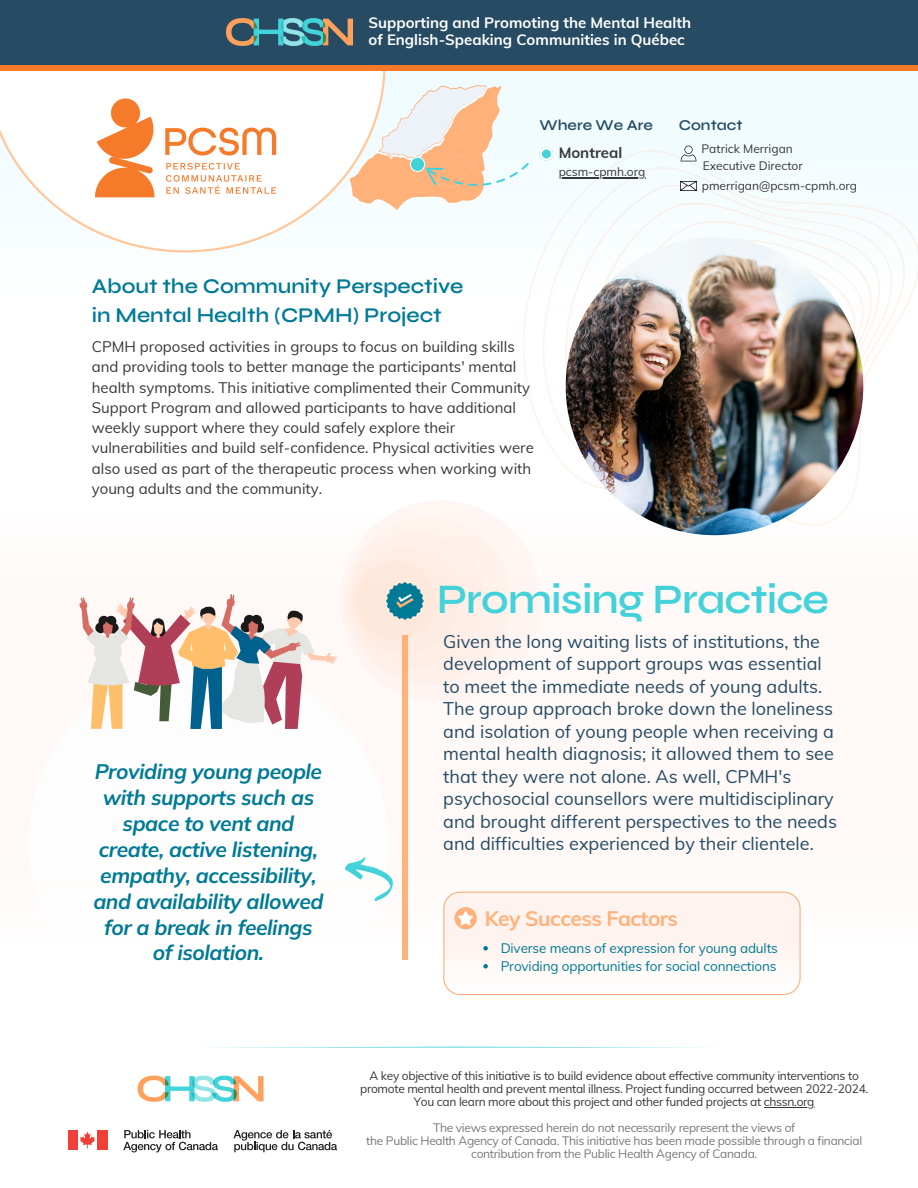
<style>
.page{position:relative;width:918px;height:1188px;background:#fff}
.page>*{position:absolute;margin:0;border:0;box-sizing:border-box;transform-origin:0 0}
.t1{font:600 42px "Syne";letter-spacing:-.02em;color:#43d1da}
.t2{font:italic 700 21px/25.8px "Mulish";letter-spacing:-.02em;color:#007a95;text-align:center}
.t3{font:600 21px/29.2px "Syne";color:#007a95}
.t4{font:700 21px "Mulish";letter-spacing:-.025em;color:#ffb179}
.t5{font:18px/22.5px "Mulish";color:#264b63}
.t6{font:15px/20.2px "Muli";color:#383737}
.t7{font:700 15px/16.8px "Muli";color:#fff}
.t8{font:600 15px "Syne";color:#264b63}
.t9{font:700 15px "Mulish";color:#383737}
.t10{font:13.5px/18px "Mulish";letter-spacing:-.01em;color:#007a95}
.t11{font:12px/13px "Mulish";letter-spacing:-.025em;color:#373737;text-align:center}
.t12{font:12px/13px "Mulish";letter-spacing:-.025em;color:#7a7878;text-align:center}
.t13{font:12px/17.7px "Mulish";color:#383737}
</style>
<div class="page">
<div style="left:0;top:0;width:918px;height:1188px;background:linear-gradient(to right,#fff,#f7fdff)"></div>
<div style="left:0;top:357px;width:918px;height:739px;background:#fffdfd"></div>
<div style="left:402px;top:636px;width:6px;height:324px;background:#ffb179"></div>
<svg style="left:0;top:71px;width:386px;height:182px"></svg>
<img style="left:89px;top:94px;width:192px;height:108px;border-radius:9px">
<svg style="left:494px;top:140px;width:424px;height:394px"></svg>
<svg style="left:537px;top:158px;width:379px;height:335px"></svg>
<svg style="left:560px;top:176px;width:343px;height:288px"></svg>
<svg style="left:585px;top:195px;width:297px;height:253px;fill:#f6fdff"></svg>
<svg style="left:612px;top:214px;width:262px;height:228px"></svg>
<svg style="left:639px;top:237px;width:226px;height:200px"></svg>
<svg style="left:803px;top:267px;width:46px;height:55px"></svg>
<div style="left:115px;top:525px;width:615px;height:6px;background:#fffdfd"></div>
<svg style="left:349px;top:85px;width:180px;height:125px"></svg>
<svg style="left:443px;top:892px;width:358px;height:103px"></svg>
<img style="left:566px;top:238px;width:297px;height:297px;border-radius:50%">
<svg style="left:345px;top:857px;width:48px;height:44px"></svg>
<svg style="left:681px;top:146px;width:15px;height:15px"></svg>
<img style="left:681px;top:182px;width:16px;height:9px">
<svg style="left:540px;top:147px;width:13px;height:14px"></svg>
<hr style="left:559px;top:177px;width:86px;height:1px;background:#383737">
<svg style="left:79px;top:500px;width:462px;height:229px"></svg>
<svg style="left:212px;top:1046px;width:494px;height:2px"></svg>
<hr style="left:764px;top:1107px;width:50px;height:1px;background:#373737">
<img style="left:125px;top:1075px;width:155px;height:29px">
<div style="left:68px;top:1130px;width:9px;height:20px;background:#ef3f36"></div>
<svg style="left:80px;top:1132px;width:15px;height:16px"></svg>
<div style="left:97px;top:1130px;width:10px;height:20px;background:#ef3f36"></div>
<svg style="left:123px;top:1130px;width:95px;height:22px"></svg>
<svg style="left:233px;top:1130px;width:104px;height:22px"></svg>
<div style="left:0;top:65px;width:918px;height:6px;background:#f47929"></div>
<div style="left:0;top:0;width:918px;height:65px;background:#264b63"></div>
<img style="left:227px;top:19px;width:126px;height:27px">
<p class="t7" style="left:369px;top:14px;width:324px">Supporting and Promoting the Mental Health of English-Speaking Communities in Québec</p>
<p class="t8" style="left:540px;top:116px;width:115px">Where We Are</p>
<p class="t9" style="left:559px;top:143px;width:65px">Montreal</p>
<p class="t13" style="left:559px;top:163px;width:88px">pcsm-cpmh.org</p>
<p class="t8" style="left:679px;top:116px;width:65px">Contact</p>
<p class="t13" style="left:702px;top:139px;width:103px">Patrick Merrigan<br>Executive Director</p>
<p class="t13" style="left:702px;top:177px;width:157px">pmerrigan@pcsm-cpmh.org</p>
<h2 class="t3" style="left:92px;top:272px;width:373px">About the Community Perspective in Mental Health (CPMH) Project</h2>
<p class="t6" style="left:92px;top:336px;width:444px">CPMH proposed activities in groups to focus on building skills and providing tools to better manage the participants' mental health symptoms. This initiative complimented their Community Support Program and allowed participants to have additional weekly support where they could safely explore their vulnerabilities and build self-confidence. Physical activities were also used as part of the therapeutic process when working with young adults and the community.</p>
<h2 class="t2" style="left:93px;top:758px;width:232px">Providing young people with supports such as space to vent and create, active listening, empathy, accessibility, and availability allowed for a break in feelings of isolation.</h2>
<h1 class="t1" style="left:437px;top:574px;width:394px">Promising Practice</h1>
<p class="t5" style="left:443px;top:630px;width:395px">Given the long waiting lists of institutions, the development of support groups was essential to meet the immediate needs of young adults.<br>The group approach broke down the loneliness and isolation of young people when receiving a mental health diagnosis; it allowed them to see that they were not alone. As well, CPMH's psychosocial counsellors were multidisciplinary and brought different perspectives to the needs and difficulties experienced by their clientele.</p>
<h2 class="t4" style="left:485px;top:905px;width:195px">Key Success Factors</h2>
<p class="t10" style="left:501px;top:939px;width:279px">Diverse means of expression for young adults<br>Providing opportunities for social connections</p>
<p class="t11" style="left:360px;top:1069px;width:510px">A key objective of this initiative is to build evidence about effective community interventions to promote mental health and prevent mental illness. Project funding occurred between 2022-2024.<br>You can learn more about this project and other funded projects at chssn.org</p>
<p class="t12" style="left:366px;top:1121px;width:498px">The views expressed herein do not necessarily represent the views of<br>the Public Health Agency of Canada. This initiative has been made possible through a financial contribution from the Public Health Agency of Canada.</p>
</div>
